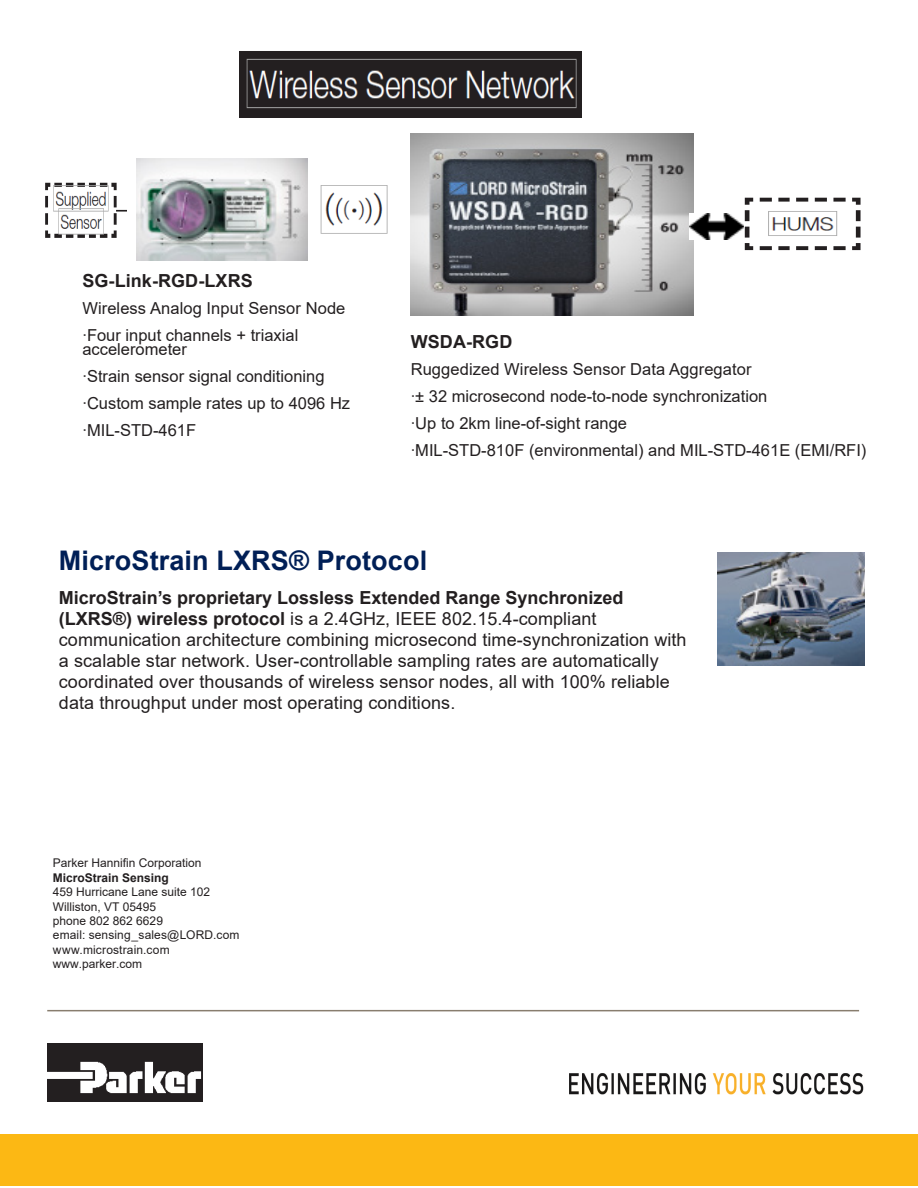
<style>
.page{position:relative;width:918px;height:1188px;background:#fff}
.page>*{position:absolute;margin:0;border:0;box-sizing:border-box;transform-origin:0 0}
.Table_Headlines{font:700 27px "Arial";letter-spacing:.005em;color:#001f56}
.Table_Headlines-2{font:18px/21px "Arial";letter-spacing:.005em;color:#231f20}
.Table_Headlines-3{font:700 18px "Arial";letter-spacing:.005em;color:#231f20}
.Table_Headlines-4{font:16.5px/13.5px "Arial";color:#231f20}
.t1{font:12px "Arial";color:#231f20}
.t2{font:700 12px "Arial";color:#231f20}
.s1{font-weight:700}
</style>
<div class="page">
<img style="left:569px;top:1073px;width:295px;height:22px">
<hr style="left:47px;top:1010px;width:812px;height:1px;background:#887d6e">
<div style="left:0;top:1134px;width:918px;height:52px;background:#fcb814"></div>
<img style="left:717px;top:552px;width:147px;height:114px">
<img style="left:411px;top:134px;width:282px;height:181px">
<img style="left:689px;top:214px;width:56px;height:25px">
<img style="left:745px;top:197px;width:116px;height:54px">
<img style="left:136px;top:158px;width:171px;height:102px">
<img style="left:45px;top:182px;width:81px;height:56px">
<img style="left:320px;top:185px;width:68px;height:49px">
<img style="left:240px;top:51px;width:342px;height:67px">
<img style="left:47px;top:1044px;width:156px;height:58px">
<p class="Table_Headlines-3" style="left:82px;top:268px;width:172px">SG-Link-RGD-LXRS</p>
<p class="Table_Headlines-4" style="left:82px;top:302px;width:265px">Wireless Analog Input Sensor Node</p>
<p class="Table_Headlines-4" style="left:82px;top:329px;width:217px">∙Four input channels + triaxial accelerometer</p>
<p class="Table_Headlines-4" style="left:82px;top:369px;width:244px">∙Strain sensor signal conditioning</p>
<p class="Table_Headlines-4" style="left:82px;top:396px;width:269px">∙Custom sample rates up to 4096 Hz</p>
<p class="Table_Headlines-4" style="left:82px;top:423px;width:115px">∙MIL-STD-461F</p>
<p class="Table_Headlines-3" style="left:411px;top:329px;width:103px">WSDA-RGD</p>
<p class="Table_Headlines-4" style="left:411px;top:362px;width:342px">Ruggedized Wireless Sensor Data Aggregator</p>
<p class="Table_Headlines-4" style="left:411px;top:389px;width:358px">∙± 32 microsecond node-to-node synchronization</p>
<p class="Table_Headlines-4" style="left:411px;top:416px;width:218px">∙Up to 2km line-of-sight range</p>
<p class="Table_Headlines-4" style="left:411px;top:443px;width:457px">∙MIL-STD-810F (environmental) and MIL-STD-461E (EMI/RFI)</p>
<p class="Table_Headlines" style="left:59px;top:541px;width:370px">MicroStrain LXRS® Protocol</p>
<p class="Table_Headlines-2" style="left:59px;top:587px;width:629px"><span class="s1">MicroStrain’s proprietary Lossless Extended Range Synchronized (LXRS®) wireless protocol</span> is a 2.4GHz, IEEE 802.15.4-compliant communication architecture combining microsecond time-synchronization with a scalable star network. User-controllable sampling rates are automatically coordinated over thousands of wireless sensor nodes, all with 100% reliable data throughput under most operating conditions.</p>
<p class="t1" style="left:53px;top:855px;width:150px">Parker Hannifin Corporation</p>
<p class="t2" style="left:53px;top:869px;width:118px">MicroStrain Sensing</p>
<p class="t1" style="left:53px;top:884px;width:159px">459 Hurricane Lane suite 102</p>
<p class="t1" style="left:53px;top:898px;width:105px">Williston, VT 05495</p>
<p class="t1" style="left:53px;top:913px;width:112px">phone 802 862 6629</p>
<p class="t1" style="left:53px;top:927px;width:188px">email: sensing_sales@LORD.com</p>
<p class="t1" style="left:53px;top:941px;width:118px">www.microstrain.com</p>
<p class="t1" style="left:53px;top:956px;width:91px">www.parker.com</p>
</div>
